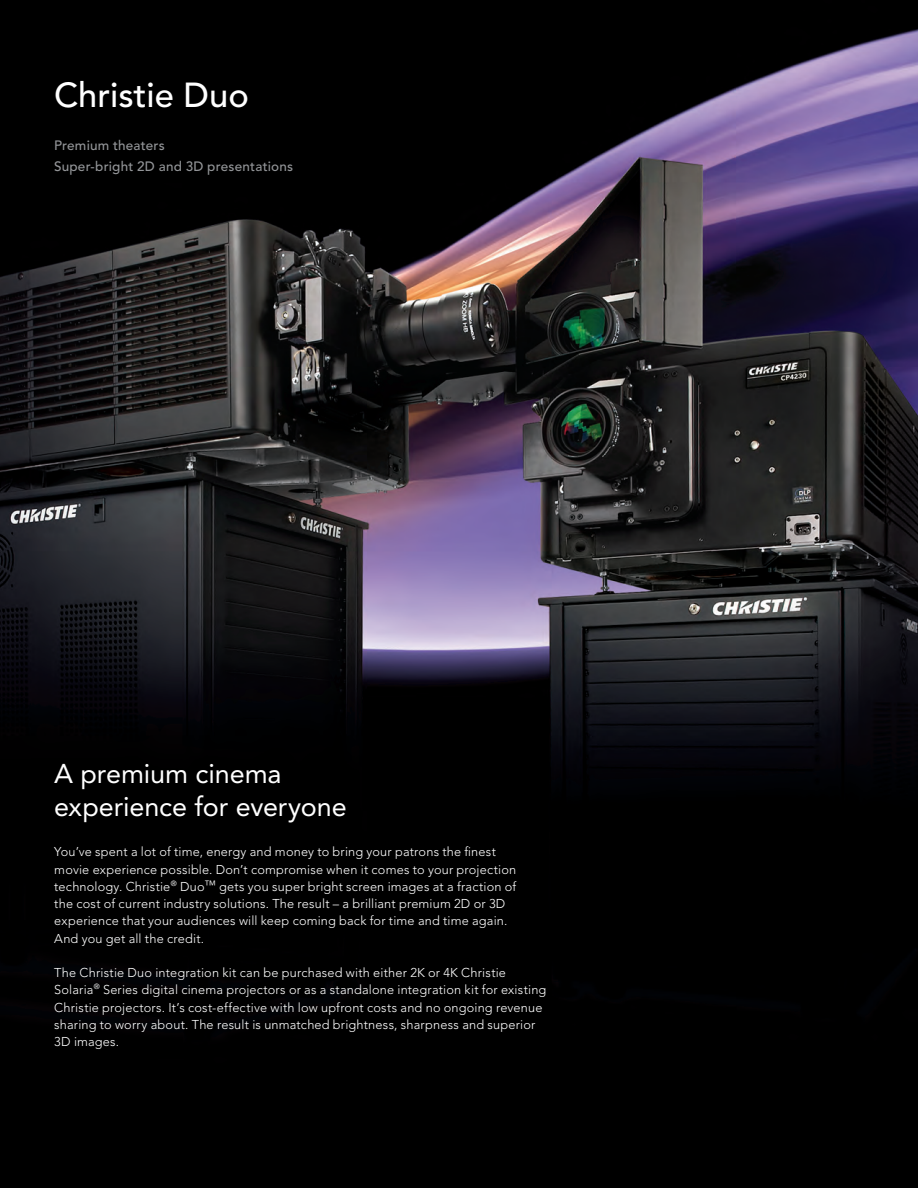
<style>
.page{position:relative;width:918px;height:1188px;background:#fff}
.page>*{position:absolute;margin:0;border:0;box-sizing:border-box;transform-origin:0 0}
.t1{font:500 34.5px "Avenir";color:#fff}
.t2{font:27px/33px "Avenir";letter-spacing:-.005em;color:#fff}
.t3{font:500 13.5px/21px "Avenir";letter-spacing:.015em;color:#939598}
.t4{font:300 12.75px/17.2px "Avenir";letter-spacing:.015em;color:#fff}
.s1{font-size:12px}
</style>
<div class="page">
<img style="left:0;top:0;width:918px;height:1188px">
<h1 class="t1" style="left:54px;top:76px;width:196px">Christie Duo</h1>
<p class="t3" style="left:54px;top:135px;width:241px">Premium theaters<br>Super-bright 2D and 3D presentations</p>
<h2 class="t2" style="left:54px;top:757px;width:294px">A premium cinema experience for everyone</h2>
<p class="t4" style="left:54px;top:843px;width:464px">You’ve spent a lot of time, energy and money to bring your patrons the finest movie experience possible. Don’t compromise when it comes to your projection technology. Christie<sup>®</sup> Duo<span class="s1">™</span> gets you super bright screen images at a fraction of the cost of current industry solutions. The result – a brilliant premium 2D or 3D experience that your audiences will keep coming back for time and time again.<br>And you get all the credit.</p>
<p class="t4" style="left:54px;top:964px;width:494px">The Christie Duo integration kit can be purchased with either 2K or 4K Christie Solaria<sup>®</sup> Series digital cinema projectors or as a standalone integration kit for existing Christie projectors. It’s cost-effective with low upfront costs and no ongoing revenue sharing to worry about. The result is unmatched brightness, sharpness and superior 3D images.</p>
</div>
